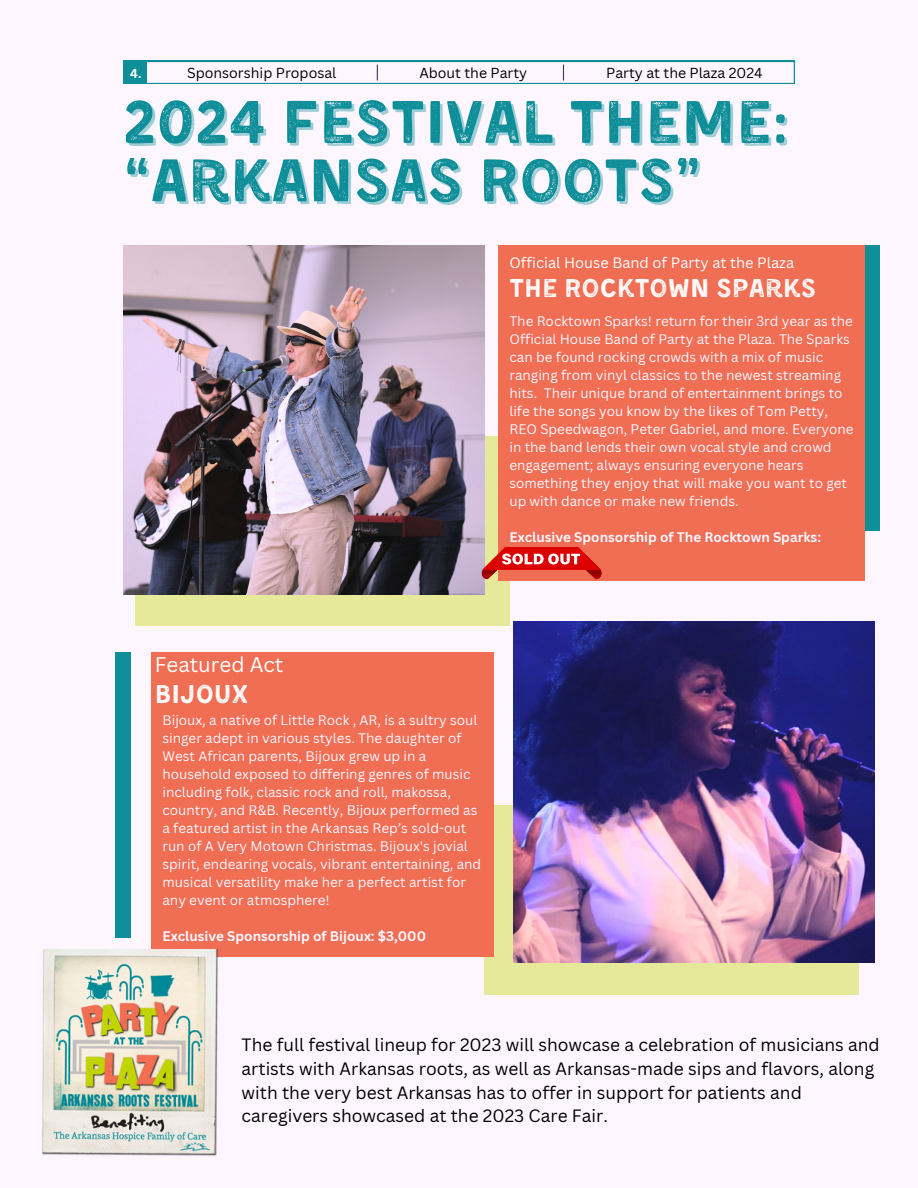
<style>
.page{position:relative;width:918px;height:1188px;background:#fdf6ff}
.page>*{position:absolute;margin:0;border:0;box-sizing:border-box;transform-origin:0 0}
.t1{font:61.95px "Kent 4 F Printed";color:#0d8e98}
.t2{font:26.7px "Kent 4 F Printed";color:#fff}
.t3{font:20.7px "Canva Sans";color:#fff}
.t4{font:17.4px/23.7px "Canva Sans";color:#000}
.t5{font:14.7px "Canva Sans";color:#fff}
.t6{font:14.1px "Canva Sans";color:#000}
.t7{font:13.5px/18px "Canva Sans";color:#fdf6ff}
.t8{font:700 13.5px "Canva Sans";color:#fdf6ff}
.t9{font:700 12.75px "Canva Sans";color:#fff}
</style>
<div class="page">
<div style="left:123px;top:61px;width:23px;height:23px;background:#0d8e98"></div>
<svg style="left:146px;top:61px;width:649px;height:22px"></svg>
<div style="left:135px;top:436px;width:374px;height:190px;background:#e5e999"></div>
<div style="left:865px;top:245px;width:15px;height:286px;background:#0d8e98"></div>
<img style="left:123px;top:245px;width:361px;height:349px">
<div style="left:498px;top:245px;width:367px;height:336px;background:#ef6e54"></div>
<div style="left:485px;top:805px;width:374px;height:190px;background:#e5e999"></div>
<img style="left:513px;top:622px;width:362px;height:341px">
<div style="left:151px;top:652px;width:342px;height:305px;background:#ef6e54"></div>
<div style="left:115px;top:653px;width:16px;height:285px;background:#0d8e98"></div>
<img style="left:42px;top:949px;width:176px;height:207px">
<svg style="left:481px;top:547px;width:120px;height:33px"></svg>
<h5 class="t9" style="left:130px;top:64px;width:13px">4.</h5>
<h5 class="t6" style="left:187px;top:63px;width:151px">Sponsorship Proposal</h5>
<h1 class="t6" style="left:419px;top:63px;width:109px">About the Party</h1>
<h5 class="t6" style="left:606px;top:63px;width:158px">Party at the Plaza 2024</h5>
<p class="t1" style="left:123px;top:96px;width:667px">2024 FESTIVAL THEME:</p>
<h5 class="t1" style="left:123px;top:155px;width:580px">“ARKANSAS ROOTS”</h5>
<h5 class="t5" style="left:509px;top:252px;width:286px">Official House Band of Party at the Plaza</h5>
<h5 class="t2" style="left:509px;top:277px;width:308px">THE ROCKTOWN SPARKS</h5>
<h2 class="t7" style="left:509px;top:312px;width:346px">The Rocktown Sparks! return for their 3rd year as the Official House Band of Party at the Plaza. The Sparks can be found rocking crowds with a mix of music ranging from vinyl classics to the newest streaming hits. Their unique brand of entertainment brings to life the songs you know by the likes of Tom Petty, REO Speedwagon, Peter Gabriel, and more. Everyone in the band lends their own vocal style and crowd engagement; always ensuring everyone hears something they enjoy that will make you want to get up with dance or make new friends.</h2>
<h5 class="t8" style="left:509px;top:528px;width:313px">Exclusive Sponsorship of The Rocktown Sparks:</h5>
<p class="t3" style="left:155px;top:650px;width:130px">Featured Act</p>
<p class="t2" style="left:155px;top:683px;width:95px">BIJOUX</p>
<h4 class="t7" style="left:162px;top:711px;width:320px">Bijoux, a native of Little Rock , AR, is a sultry soul singer adept in various styles. The daughter of West African parents, Bijoux grew up in a household exposed to differing genres of music including folk, classic rock and roll, makossa, country, and R&amp;B. Recently, Bijoux performed as a featured artist in the Arkansas Rep’s sold-out run of A Very Motown Christmas. Bijoux's jovial spirit, endearing vocals, vibrant entertaining, and musical versatility make her a perfect artist for any event or atmosphere!</h4>
<p class="t8" style="left:162px;top:927px;width:265px">Exclusive Sponsorship of Bijoux: $3,000</p>
<h4 class="t4" style="left:242px;top:1033px;width:640px">The full festival lineup for 2023 will showcase a celebration of musicians and artists with Arkansas roots, as well as Arkansas-made sips and flavors, along with the very best Arkansas has to offer in support for patients and caregivers showcased at the 2023 Care Fair.</h4>
</div>
